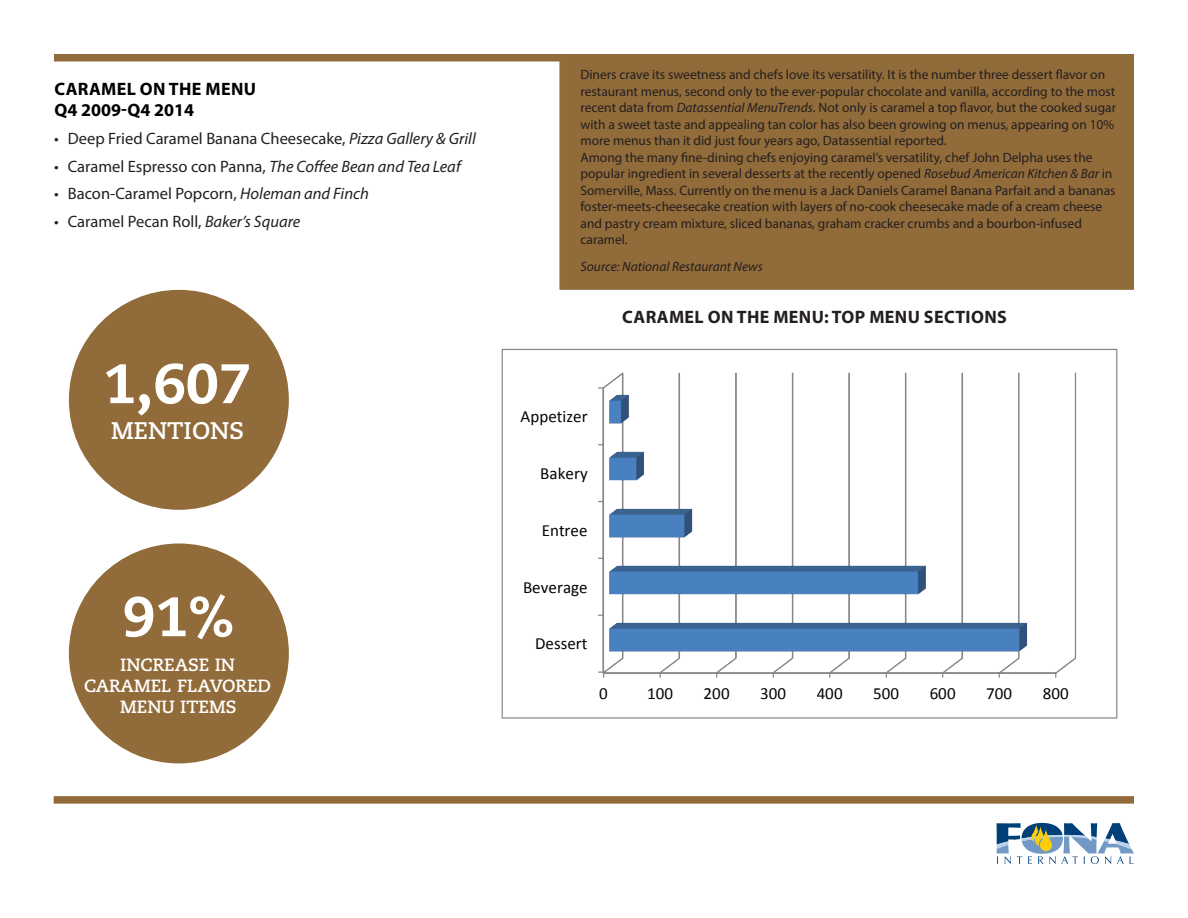
<style>
.page{position:relative;width:1188px;height:918px;background:#fff}
.page>*{position:absolute;margin:0;border:0;box-sizing:border-box;transform-origin:0 0}
.t1{font:800 55.5px "Caecilia LT Std";color:#fff}
.t2{font:700 24px "Caecilia LT Std";color:#fff}
.t3{font:700 18px "Myriad Pro";letter-spacing:.02em;color:#231f20}
.t4{font:700 18px/21.6px "Myriad Pro";letter-spacing:.02em;color:#000}
.t5{font:700 17.7px/21.3px "Caecilia LT Std";color:#fff;text-align:center}
.t6{font:16.95px "Calibri";color:#040503}
.t7{font:16.5px "Myriad Pro";color:#231f20}
.t8{font:13.5px/16.5px "Myriad Pro";color:#231f20}
.t9{font:italic 13.5px "Myriad Pro";color:#231f20}
.s1{font-style:italic}
</style>
<div class="page">
<svg style="left:997px;top:823px;width:137px;height:41px"></svg>
<div style="left:54px;top:54px;width:1080px;height:8px;background:#916b39"></div>
<div style="left:54px;top:796px;width:1080px;height:8px;background:#916b39"></div>
<div style="left:70px;top:291px;width:218px;height:218px;background:#916b39;border-radius:50%"></div>
<div style="left:70px;top:544px;width:218px;height:219px;background:#916b39;border-radius:50%"></div>
<div style="left:559px;top:58px;width:575px;height:232px;background:#916b39;border:2px solid #916b39"></div>
<img style="left:600px;top:372px;width:477px;height:303px">
<svg style="left:598px;top:671px;width:6px;height:7px"></svg>
<svg style="left:598px;top:387px;width:6px;height:2px"></svg>
<h3 class="t4" style="left:54px;top:77px;width:203px">CARAMEL ON THE MENU<br>Q4 2009-Q4 2014</h3>
<p class="t7" style="left:54px;top:128px;width:423px">• Deep Fried Caramel Banana Cheesecake, <span class="s1">Pizza Gallery &amp; Grill</span></p>
<p class="t7" style="left:54px;top:156px;width:408px">• Caramel Espresso con Panna, <span class="s1">The Coffee Bean and Tea Leaf</span></p>
<p class="t7" style="left:54px;top:184px;width:316px">• Bacon-Caramel Popcorn, <span class="s1">Holeman and Finch</span></p>
<p class="t7" style="left:54px;top:211px;width:248px">• Caramel Pecan Roll, <span class="s1">Baker’s Square</span></p>
<h1 class="t1" style="left:104px;top:349px;width:149px">1,607</h1>
<h2 class="t2" style="left:111px;top:417px;width:134px">MENTIONS</h2>
<h1 class="t1" style="left:123px;top:582px;width:112px">91%</h1>
<h3 class="t5" style="left:84px;top:654px;width:189px">INCREASE IN<br>CARAMEL FLAVORED<br>MENU ITEMS</h3>
<p class="t8" style="left:580px;top:66px;width:537px">Diners crave its sweetness and chefs love its versatility. It is the number three dessert flavor on restaurant menus, second only to the ever-popular chocolate and vanilla, according to the most recent data from <span class="s1">Datassential MenuTrends</span>. Not only is caramel a top flavor, but the cooked sugar with a sweet taste and appealing tan color has also been growing on menus, appearing on 10% more menus than it did just four years ago, Datassential reported.<br>Among the many fine-dining chefs enjoying caramel’s versatility, chef John Delpha uses the popular ingredient in several desserts at the recently opened <span class="s1">Rosebud American Kitchen &amp; Bar</span> in Somerville, Mass. Currently on the menu is a Jack Daniels Caramel Banana Parfait and a bananas foster-meets-cheesecake creation with layers of no-cook cheesecake made of a cream cheese and pastry cream mixture, sliced bananas, graham cracker crumbs and a bourbon-infused caramel.</p>
<p class="t9" style="left:580px;top:258px;width:184px">Source: National Restaurant News</p>
<h3 class="t3" style="left:622px;top:306px;width:386px">CARAMEL ON THE MENU: TOP MENU SECTIONS</h3>
<p class="t6" style="left:521px;top:406px;width:69px">Appetizer</p>
<p class="t6" style="left:540px;top:463px;width:49px">Bakery</p>
<p class="t6" style="left:542px;top:519px;width:47px">Entree</p>
<p class="t6" style="left:523px;top:576px;width:66px">Beverage</p>
<p class="t6" style="left:535px;top:633px;width:54px">Dessert</p>
<p class="t6" style="left:599px;top:683px;width:10px">0</p>
<p class="t6" style="left:647px;top:683px;width:28px">100</p>
<p class="t6" style="left:704px;top:683px;width:28px">200</p>
<p class="t6" style="left:760px;top:683px;width:28px">300</p>
<p class="t6" style="left:817px;top:683px;width:28px">400</p>
<p class="t6" style="left:873px;top:683px;width:28px">500</p>
<p class="t6" style="left:930px;top:683px;width:28px">600</p>
<p class="t6" style="left:986px;top:683px;width:28px">700</p>
<p class="t6" style="left:1043px;top:683px;width:28px">800</p>
</div>
